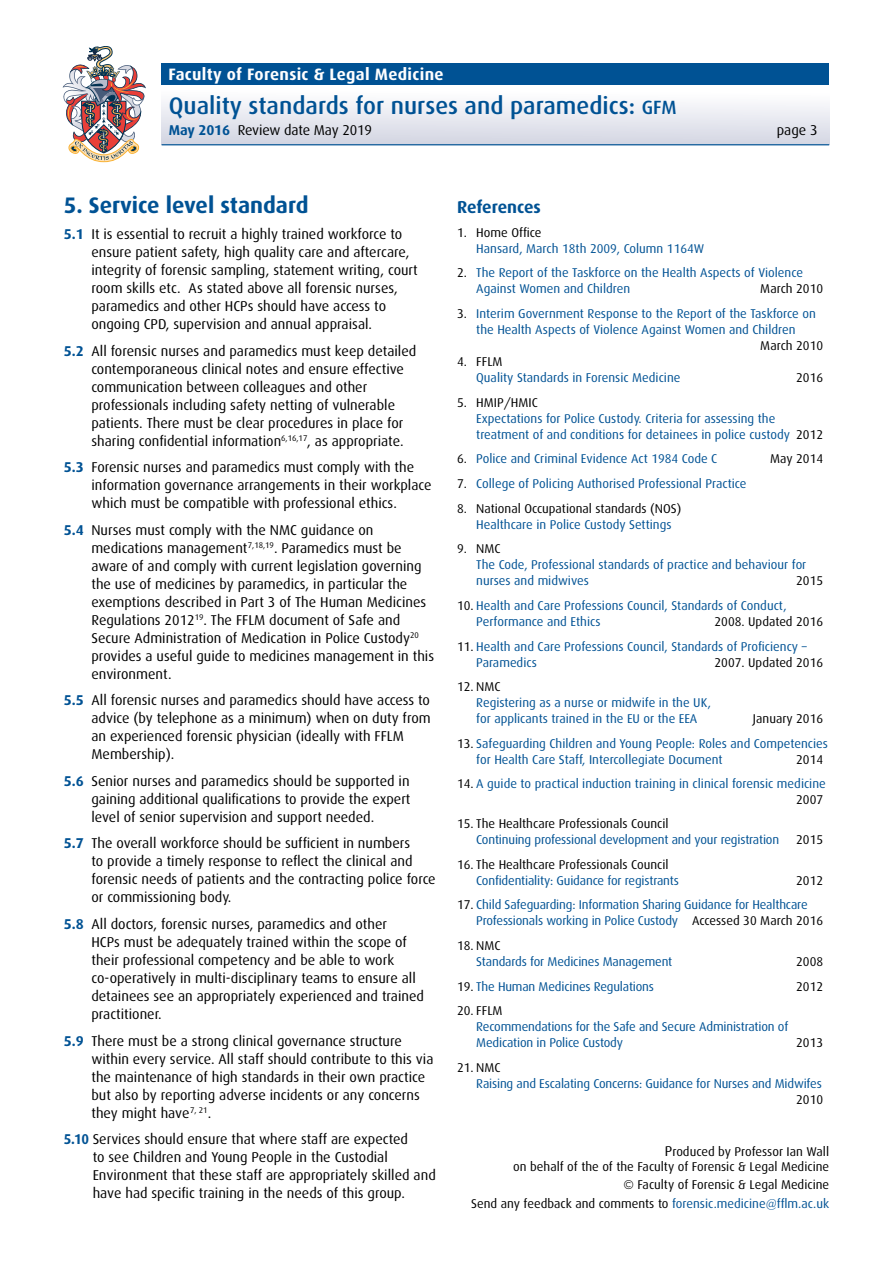
<style>
.page{position:relative;width:893px;height:1263px;background:#fff}
.page>*{position:absolute;margin:0;border:0;box-sizing:border-box;transform-origin:0 0}
.t1{font:500 24px "Dax";color:#005294}
.t2{font:700 22.5px "Dax";color:#005294}
.t3{font:700 17.25px "Dax";letter-spacing:-.01em;color:#005294}
.t4{font:700 16.5px "Dax";letter-spacing:.02em;color:#fff}
.t5{font:14.25px/18px "Dax";color:#000}
.t6{font:12.75px/16px "Dax";color:#005294}
.t7{font:12.75px/15px "Dax";color:#000;text-align:right}
.s1{font-size:19.2px}
.s2{font-weight:700;color:#005294}
.s3{color:#000}
.s4{font-size:14.25px}
.s5{color:#005294}
</style>
<div class="page">
<img style="left:63px;top:46px;width:83px;height:116px">
<div style="left:162px;top:85px;width:667px;height:60px;background:linear-gradient(to bottom,#fff,#d3d6e3)"></div>
<div style="left:162px;top:64px;width:667px;height:21px;background:#005294"></div>
<hr style="left:162px;top:144px;width:667px;height:1px;background:#005294">
<p class="t4" style="left:168px;top:65px;width:277px">Faculty of Forensic &amp; Legal Medicine</p>
<h1 class="t1" style="left:169px;top:92px;width:509px">Quality standards for nurses and paramedics: <span class="s1">GFM</span></h1>
<p class="t5" style="left:169px;top:122px;width:205px"><span class="s2">May 2016</span> Review date May 2019</p>
<p class="t5" style="left:777px;top:122px;width:43px">page 3</p>
<h2 class="t2" style="left:64px;top:192px;width:246px">5. Service level standard</h2>
<p class="t5" style="left:91px;top:226px;width:328px;text-indent:-28px"><span class="s2">5.1</span> It is essential to recruit a highly trained workforce to ensure patient safety, high quality care and aftercare, integrity of forensic sampling, statement writing, court room skills etc. As stated above all forensic nurses, paramedics and other HCPs should have access to ongoing CPD, supervision and annual appraisal.</p>
<p class="t5" style="left:91px;top:342px;width:326px;text-indent:-28px"><span class="s2">5.2</span> All forensic nurses and paramedics must keep detailed contemporaneous clinical notes and ensure effective communication between colleagues and other professionals including safety netting of vulnerable patients. There must be clear procedures in place for sharing confidential information<sup>6,16,17</sup>, as appropriate.</p>
<p class="t5" style="left:91px;top:459px;width:342px;text-indent:-28px"><span class="s2">5.3</span> Forensic nurses and paramedics must comply with the information governance arrangements in their workplace which must be compatible with professional ethics.</p>
<p class="t5" style="left:91px;top:521px;width:344px;text-indent:-28px"><span class="s2">5.4</span> Nurses must comply with the NMC guidance on medications management<sup>7,18,19</sup>. Paramedics must be aware of and comply with current legislation governing the use of medicines by paramedics, in particular the exemptions described in Part 3 of The Human Medicines Regulations 2012<sup>19</sup>. The FFLM document of Safe and Secure Administration of Medication in Police Custody<sup>20 </sup>provides a useful guide to medicines management in this environment.</p>
<p class="t5" style="left:91px;top:692px;width:341px;text-indent:-28px"><span class="s2">5.5</span> All forensic nurses and paramedics should have access to advice (by telephone as a minimum) when on duty from an experienced forensic physician (ideally with FFLM Membership).</p>
<p class="t5" style="left:91px;top:772px;width:321px;text-align:justify;text-indent:-28px"><span class="s2">5.6</span> Senior nurses and paramedics should be supported in gaining additional qualifications to provide the expert level of senior supervision and support needed.</p>
<p class="t5" style="left:91px;top:835px;width:346px;text-indent:-28px"><span class="s2">5.7</span> The overall workforce should be sufficient in numbers<br>to provide a timely response to reflect the clinical and forensic needs of patients and the contracting police force or commissioning body.</p>
<p class="t5" style="left:91px;top:915px;width:334px;text-indent:-28px"><span class="s2">5.8</span> All doctors, forensic nurses, paramedics and other<br>HCPs must be adequately trained within the scope of their professional competency and be able to work co-operatively in multi-disciplinary teams to ensure all detainees see an appropriately experienced and trained practitioner.</p>
<p class="t5" style="left:91px;top:1032px;width:344px;text-indent:-28px"><span class="s2">5.9</span> There must be a strong clinical governance structure within every service. All staff should contribute to this via the maintenance of high standards in their own practice but also by reporting adverse incidents or any concerns they might have<sup>7,</sup> <sup>21</sup>.</p>
<p class="t5" style="left:93px;top:1130px;width:345px;text-indent:-29px"><span class="s2">5.10</span> Services should ensure that where staff are expected<br>to see Children and Young People in the Custodial Environment that these staff are appropriately skilled and have had specific training in the needs of this group.</p>
<p class="t3" style="left:457px;top:197px;width:85px">References</p>
<p class="t7" style="left:457px;top:225px;width:86px">1. Home Office</p>
<p class="t6" style="left:476px;top:241px;width:229px">Hansard, March 18th 2009, Column 1164W</p>
<p class="t6" style="left:476px;top:265px;width:328px;text-indent:-19px"><span class="s3">2.</span> The Report of the Taskforce on the Health Aspects of Violence<br>Against Women and Children</p>
<p class="t7" style="left:760px;top:282px;width:64px">March 2010</p>
<p class="t6" style="left:457px;top:306px;width:360px;text-align:center"><span class="s3">3.</span> Interim Government Response to the Report of the Taskforce on the Health Aspects of Violence Against Women and Children</p>
<p class="t7" style="left:760px;top:338px;width:64px">March 2010</p>
<p class="t7" style="left:457px;top:354px;width:47px">4. FFLM</p>
<p class="t6" style="left:476px;top:370px;width:206px">Quality Standards in Forensic Medicine</p>
<p class="t7" style="left:796px;top:370px;width:28px">2016</p>
<p class="t7" style="left:457px;top:395px;width:82px">5. HMIP/HMIC</p>
<p class="t6" style="left:476px;top:411px;width:348px">Expectations for Police Custody. Criteria for assessing the treatment of and conditions for detainees in police custody <span class="s3">2012</span></p>
<p class="t6" style="left:457px;top:451px;width:262px"><span class="s3">6.</span> Police and Criminal Evidence Act 1984 Code C</p>
<p class="t7" style="left:770px;top:452px;width:54px">May 2014</p>
<p class="t6" style="left:457px;top:476px;width:291px"><span class="s3">7.</span> College of Policing Authorised Professional Practice</p>
<p class="t7" style="left:457px;top:501px;width:226px">8. National Occupational standards (NOS)</p>
<p class="t6" style="left:476px;top:516px;width:197px">Healthcare in Police Custody Settings</p>
<p class="t7" style="left:457px;top:541px;width:45px">9. NMC</p>
<p class="t6" style="left:476px;top:557px;width:332px">The Code, Professional standards of practice and behaviour for nurses and midwives</p>
<p class="t7" style="left:796px;top:573px;width:28px">2015</p>
<p class="t6" style="left:476px;top:598px;width:312px;text-indent:-19px"><span class="s3">10.</span> Health and Care Professions Council, Standards of Conduct,<br>Performance and Ethics</p>
<p class="t7" style="left:715px;top:614px;width:110px">2008. Updated 2016</p>
<p class="t6" style="left:476px;top:638px;width:332px;text-indent:-19px"><span class="s3">11.</span> Health and Care Professions Council, Standards of Proficiency –<br>Paramedics</p>
<p class="t7" style="left:715px;top:655px;width:110px">2007. Updated 2016</p>
<p class="t7" style="left:457px;top:679px;width:45px">12. NMC</p>
<p class="t6" style="left:476px;top:695px;width:236px">Registering as a nurse or midwife in the UK, for applicants trained in the EU or the EEA</p>
<p class="t7" style="left:753px;top:711px;width:72px">January 2016</p>
<p class="t6" style="left:476px;top:735px;width:353px;text-indent:-19px"><span class="s3">13.</span> Safeguarding Children and Young People: Roles and Competencies for Health Care Staff, Intercollegiate Document</p>
<p class="t7" style="left:796px;top:752px;width:28px">2014</p>
<p class="t6" style="left:457px;top:776px;width:370px;text-align:right"><span class="s3">14.</span> A guide to practical induction training in clinical forensic medicine<br><span class="s3">2007</span></p>
<p class="t7" style="left:457px;top:816px;width:213px">15. The Healthcare Professionals Council</p>
<p class="t6" style="left:476px;top:832px;width:304px">Continuing professional development and your registration</p>
<p class="t7" style="left:796px;top:832px;width:28px">2015</p>
<p class="t7" style="left:457px;top:857px;width:213px">16. The Healthcare Professionals Council</p>
<p class="t6" style="left:476px;top:872px;width:204px">Confidentiality: Guidance for registrants</p>
<p class="t7" style="left:796px;top:873px;width:28px">2012</p>
<p class="t6" style="left:476px;top:897px;width:348px;text-indent:-19px"><span class="s3">17.</span> Child Safeguarding: Information Sharing Guidance for Healthcare<br>Professionals working in Police Custody <span class="s3">Accessed 30 March 2016</span></p>
<p class="t7" style="left:457px;top:938px;width:45px">18. NMC</p>
<p class="t6" style="left:476px;top:954px;width:198px">Standards for Medicines Management</p>
<p class="t7" style="left:796px;top:954px;width:28px">2008</p>
<p class="t6" style="left:457px;top:978px;width:198px"><span class="s3">19.</span> The Human Medicines Regulations</p>
<p class="t7" style="left:796px;top:979px;width:28px">2012</p>
<p class="t7" style="left:457px;top:1003px;width:47px">20. FFLM</p>
<p class="t6" style="left:476px;top:1019px;width:313px">Recommendations for the Safe and Secure Administration of<br>Medication in Police Custody</p>
<p class="t7" style="left:796px;top:1035px;width:28px">2013</p>
<p class="t7" style="left:457px;top:1060px;width:45px">21. NMC</p>
<p class="t6" style="left:476px;top:1075px;width:347px">Raising and Escalating Concerns: Guidance for Nurses and Midwifes</p>
<p class="t7" style="left:796px;top:1092px;width:28px">2010</p>
<p class="t7" style="left:513px;top:1144px;width:317px"><span class="s4">P</span>roduced by Professor Ian Wall<br>on behalf of the of the Faculty of Forensic &amp; Legal Medicine</p>
<p class="t7" style="left:471px;top:1176px;width:360px;line-height:18.5px">© Faculty of Forensic &amp; Legal Medicine<br>Send any feedback and comments to <span class="s5">forensic.medicine@fflm.ac.uk</span></p>
</div>
